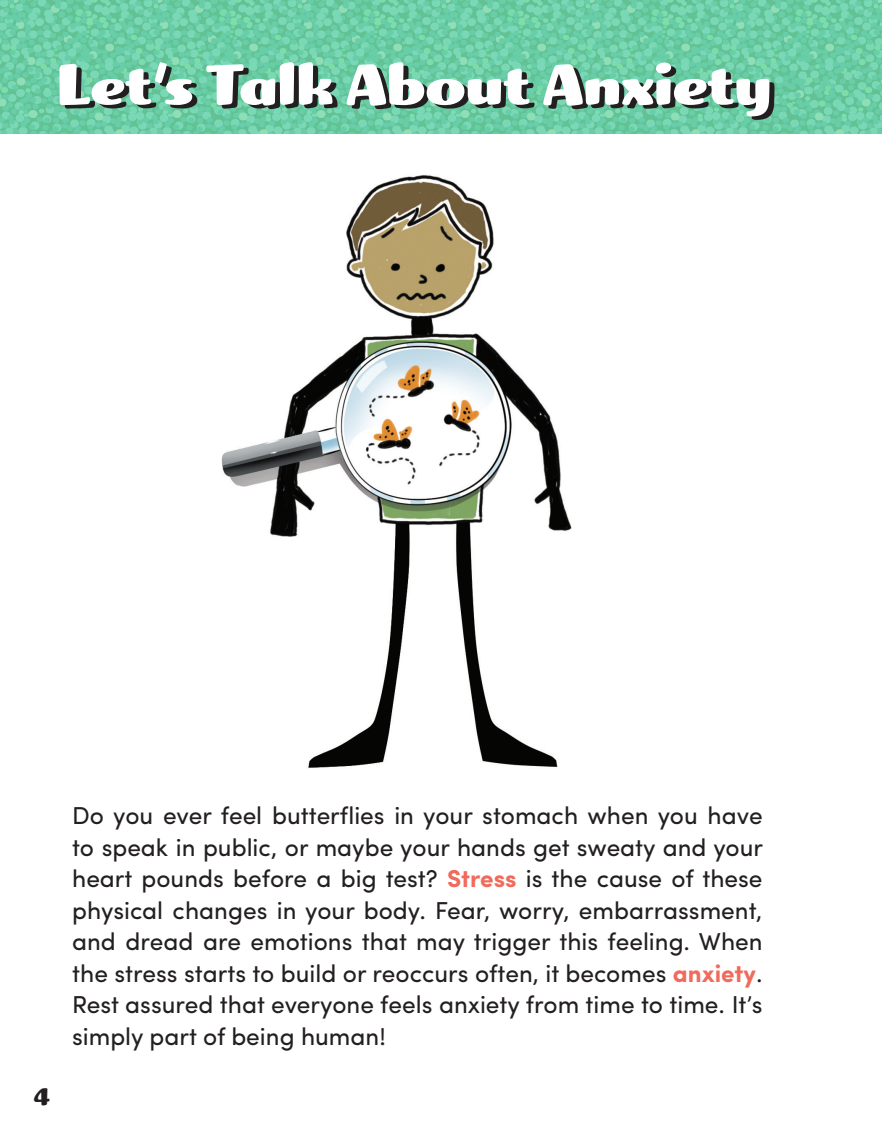
<style>
.page{position:relative;width:882px;height:1134px;background:#fff}
.page>*{position:absolute;margin:0;border:0;box-sizing:border-box;transform-origin:0 0}
.Header_2_-_34pt_-_Black{font:59.5px "Meatball";color:#231f20}
.Body_-_NF{font:24.5px/31.5px "Sofia Pro";color:#231f20;text-align:justify}
.t1{font:24.5px "Meatball";color:#231f20}
.s1{font-weight:700;color:#f06b5c}
</style>
<div class="page">
<img style="left:221px;top:175px;width:351px;height:593px">
<svg style="left:0;top:0;width:882px;height:134px;background:#6dcda6"></svg>
<p class="Header_2_-_34pt_-_Black" style="left:62px;top:54px;width:716px">Let’s Talk About Anxiety</p>
<p class="t1" style="left:34px;top:1083px;width:18px">4</p>
<p class="Body_-_NF" style="left:72px;top:798px;width:693px">Do you ever feel butterflies in your stomach when you have to speak in public, or maybe your hands get sweaty and your heart pounds before a big test? <span class="s1">Stress</span> is the cause of these physical changes in your body. Fear, worry, embarrassment, and dread are emotions that may trigger this feeling. When the stress starts to build or reoccurs often, it becomes <span class="s1">anxiety</span>.<br>Rest assured that everyone feels anxiety from time to time. It’s simply part of being human!</p>
</div>
